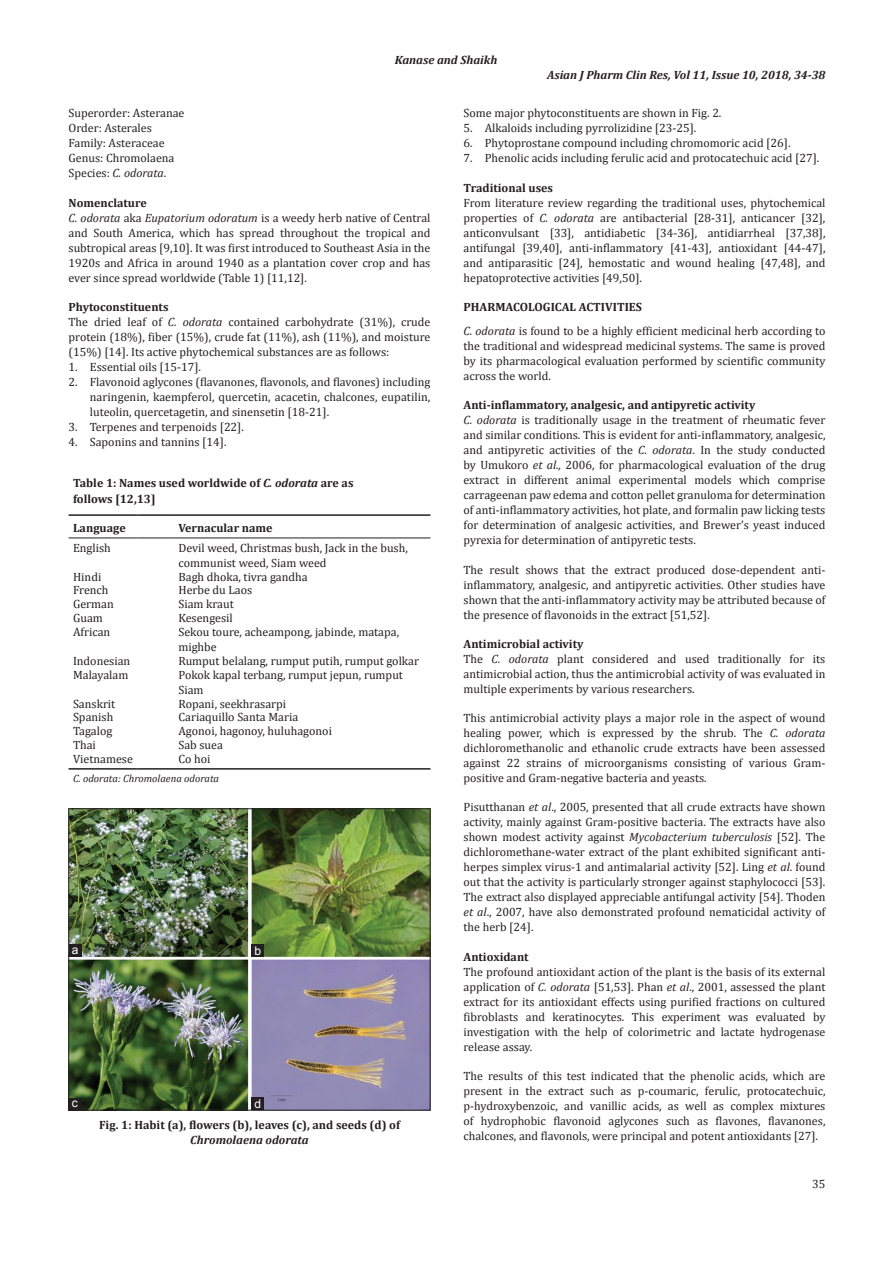
<style>
.page{position:relative;width:894px;height:1263px;background:#fff}
.page>*{position:absolute;margin:0;border:0;box-sizing:border-box;transform-origin:0 0}
.TX{font:12px/15px "Cambria";color:#231f20;text-align:justify}
.L{font:12px/15px "Cambria";color:#231f20;text-align:justify}
.TB{font:12px/15px "Cambria";color:#231f20}
.FGC{font:700 12px/15px "Cambria";color:#231f20;text-align:center}
.TX_No_After_Space{font:12px/15px "Cambria";color:#231f20;text-align:justify}
.LL{font:12px "Cambria";color:#231f20}
.RH{font:italic 700 12px "Cambria";color:#231f20}
.TT{font:700 12px/16.5px "Cambria";color:#231f20}
.TCH{font:700 12px "Cambria";color:#231f20}
.TBL{font:12px "Cambria";color:#231f20}
.LABEL{font:12px "Arial";color:#fff}
.F_No{font:12px "Cambria";color:#231f20}
.TFN{font:italic 10.5px "Cambria";color:#231f20}
.s1{font-style:italic}
</style>
<div class="page">
<hr style="left:68px;top:768px;width:69px;height:1px;background:#231f20">
<hr style="left:137px;top:768px;width:37px;height:1px;background:#231f20">
<hr style="left:174px;top:768px;width:256px;height:1px;background:#231f20">
<hr style="left:68px;top:514px;width:69px;height:2px;background:#231f20">
<hr style="left:137px;top:514px;width:37px;height:2px;background:#231f20">
<hr style="left:174px;top:514px;width:256px;height:2px;background:#231f20">
<hr style="left:68px;top:537px;width:69px;height:1px;background:#231f20">
<hr style="left:137px;top:537px;width:37px;height:1px;background:#231f20">
<hr style="left:174px;top:537px;width:256px;height:1px;background:#231f20">
<img style="left:70px;top:810px;width:358px;height:298px">
<div style="left:68px;top:808px;width:362px;height:302px;border:1px solid #231f20"></div>
<div style="left:251px;top:1097px;width:13px;height:12px;background:#231f20"></div>
<div style="left:68px;top:1097px;width:13px;height:13px;background:#231f20"></div>
<div style="left:251px;top:944px;width:13px;height:12px;background:#231f20"></div>
<div style="left:69px;top:944px;width:13px;height:13px;background:#231f20"></div>
<p class="RH" style="left:394px;top:51px;width:104px">Kanase and Shaikh</p>
<p class="RH" style="left:546px;top:66px;width:280px">Asian J Pharm Clin Res, Vol 11, Issue 10, 2018, 34-38</p>
<p class="L" style="left:68px;top:106px;width:117px">Superorder: Asteranae</p>
<p class="L" style="left:68px;top:121px;width:85px">Order: Asterales</p>
<p class="L" style="left:68px;top:136px;width:97px">Family: Asteraceae</p>
<p class="L" style="left:68px;top:151px;width:107px">Genus: Chromolaena</p>
<p class="TX" style="left:68px;top:166px;width:99px">Species: <span class="s1">C. odorata</span>.</p>
<h2 class="FGC" style="left:68px;top:195px;width:80px">Nomenclature</h2>
<p class="TX" style="left:68px;top:210px;width:363px"><span class="s1">C. odorata</span> aka <span class="s1">Eupatorium odoratum</span> is a weedy herb native of Central and South America, which has spread throughout the tropical and subtropical areas [9,10]. It was first introduced to Southeast Asia in the 1920s and Africa in around 1940 as a plantation cover crop and has ever since spread worldwide (Table 1) [11,12].</p>
<h2 class="FGC" style="left:68px;top:299px;width:101px">Phytoconstituents</h2>
<p class="TX_No_After_Space" style="left:68px;top:314px;width:363px">The dried leaf of <span class="s1">C. odorata</span> contained carbohydrate (31%), crude protein (18%), fiber (15%), crude fat (11%), ash (11%), and moisture (15%) [14]. Its active phytochemical substances are as follows:</p>
<p class="L" style="left:68px;top:359px;width:134px">1. Essential oils [15-17].</p>
<p class="L" style="left:90px;top:374px;width:342px;text-indent:-21px">2. Flavonoid aglycones (flavanones, flavonols, and flavones) including naringenin, kaempferol, quercetin, acacetin, chalcones, eupatilin, luteolin, quercetagetin, and sinensetin [18-21].</p>
<p class="L" style="left:68px;top:419px;width:177px">3. Terpenes and terpenoids [22].</p>
<p class="L" style="left:68px;top:434px;width:159px">4. Saponins and tannins [14].</p>
<p class="TT" style="left:73px;top:474px;width:282px">Table 1: Names used worldwide of <span class="s1">C. odorata</span> are as follows [12,13]</p>
<p class="TCH" style="left:73px;top:519px;width:54px">Language</p>
<p class="TCH" style="left:178px;top:519px;width:96px">Vernacular name</p>
<p class="TB" style="left:73px;top:540px;width:39px">English</p>
<p class="TB" style="left:178px;top:540px;width:231px">Devil weed, Christmas bush, Jack in the bush, communist weed, Siam weed</p>
<p class="TB" style="left:73px;top:569px;width:30px">Hindi</p>
<p class="TB" style="left:178px;top:569px;width:131px">Bagh dhoka, tivra gandha</p>
<p class="TB" style="left:73px;top:583px;width:37px">French</p>
<p class="TB" style="left:178px;top:583px;width:75px">Herbe du Laos</p>
<p class="TB" style="left:73px;top:596px;width:42px">German</p>
<p class="TB" style="left:178px;top:596px;width:57px">Siam kraut</p>
<p class="TB" style="left:73px;top:610px;width:31px">Guam</p>
<p class="TB" style="left:178px;top:610px;width:56px">Kesengesil</p>
<p class="TB" style="left:73px;top:624px;width:39px">African</p>
<p class="TB" style="left:178px;top:624px;width:222px">Sekou toure, acheampong, jabinde, matapa, mighbe</p>
<p class="TB" style="left:73px;top:653px;width:59px">Indonesian</p>
<p class="TB" style="left:178px;top:653px;width:242px">Rumput belalang, rumput putih, rumput golkar</p>
<p class="TB" style="left:73px;top:667px;width:57px">Malayalam</p>
<p class="TB" style="left:178px;top:667px;width:226px">Pokok kapal terbang, rumput jepun, rumput<br>Siam</p>
<p class="TB" style="left:73px;top:696px;width:44px">Sanskrit</p>
<p class="TB" style="left:178px;top:696px;width:109px">Ropani, seekhrasarpi</p>
<p class="TB" style="left:73px;top:709px;width:42px">Spanish</p>
<p class="TB" style="left:178px;top:709px;width:121px">Cariaquillo Santa Maria</p>
<p class="TB" style="left:73px;top:723px;width:41px">Tagalog</p>
<p class="TB" style="left:178px;top:723px;width:155px">Agonoi, hagonoy, huluhagonoi</p>
<p class="TB" style="left:73px;top:737px;width:24px">Thai</p>
<p class="TB" style="left:178px;top:737px;width:46px">Sab suea</p>
<p class="TBL" style="left:73px;top:751px;width:61px">Vietnamese</p>
<p class="TBL" style="left:178px;top:751px;width:34px">Co hoi</p>
<p class="TFN" style="left:73px;top:770px;width:147px">C. odorata: Chromolaena odorata</p>
<p class="LABEL" style="left:72px;top:941px;width:8px">a</p>
<p class="LABEL" style="left:254px;top:942px;width:8px">b</p>
<p class="LABEL" style="left:72px;top:1094px;width:7px">c</p>
<p class="LABEL" style="left:254px;top:1095px;width:8px">d</p>
<p class="FGC" style="left:99px;top:1116px;width:302px">Fig. 1: Habit (a), flowers (b), leaves (c), and seeds (d) of<br><span class="s1">Chromolaena odorata</span></p>
<p class="L" style="left:463px;top:106px;width:259px">Some major phytoconstituents are shown in Fig. 2.</p>
<p class="L" style="left:463px;top:121px;width:234px">5. Alkaloids including pyrrolizidine [23-25].</p>
<p class="L" style="left:463px;top:136px;width:328px">6. Phytoprostane compound including chromomoric acid [26].</p>
<p class="LL" style="left:463px;top:151px;width:357px">7. Phenolic acids including ferulic acid and protocatechuic acid [27].</p>
<h2 class="FGC" style="left:463px;top:180px;width:91px">Traditional uses</h2>
<p class="TX" style="left:463px;top:195px;width:363px">From literature review regarding the traditional uses, phytochemical properties of <span class="s1">C. odorata</span> are antibacterial [28-31], anticancer [32], anticonvulsant [33], antidiabetic [34-36], antidiarrheal [37,38], antifungal [39,40], anti-inflammatory [41-43], antioxidant [44-47], and antiparasitic [24], hemostatic and wound healing [47,48], and hepatoprotective activities [49,50].</p>
<h1 class="FGC" style="left:463px;top:299px;width:180px">PHARMACOLOGICAL ACTIVITIES</h1>
<p class="TX" style="left:463px;top:323px;width:363px"><span class="s1">C. odorata</span> is found to be a highly efficient medicinal herb according to the traditional and widespread medicinal systems. The same is proved by its pharmacological evaluation performed by scientific community across the world.</p>
<h2 class="FGC" style="left:463px;top:397px;width:293px">Anti-inflammatory, analgesic, and antipyretic activity</h2>
<p class="TX" style="left:463px;top:412px;width:363px"><span class="s1">C. odorata</span> is traditionally usage in the treatment of rheumatic fever and similar conditions. This is evident for anti-inflammatory, analgesic, and antipyretic activities of the <span class="s1">C. odorata</span>. In the study conducted by Umukoro <span class="s1">et al.,</span> 2006, for pharmacological evaluation of the drug extract in different animal experimental models which comprise carrageenan paw edema and cotton pellet granuloma for determination of anti-inflammatory activities, hot plate, and formalin paw licking tests for determination of analgesic activities, and Brewer’s yeast induced pyrexia for determination of antipyretic tests.</p>
<p class="TX" style="left:463px;top:562px;width:363px">The result shows that the extract produced dose-dependent anti&shy;inflammatory, analgesic, and antipyretic activities. Other studies have shown that the anti-inflammatory activity may be attributed because of the presence of flavonoids in the extract [51,52].</p>
<h2 class="FGC" style="left:463px;top:636px;width:121px">Antimicrobial activity</h2>
<p class="TX" style="left:463px;top:651px;width:363px">The <span class="s1">C. odorata</span> plant considered and used traditionally for its antimicrobial action, thus the antimicrobial activity of was evaluated in multiple experiments by various researchers.</p>
<p class="TX" style="left:463px;top:710px;width:363px">This antimicrobial activity plays a major role in the aspect of wound healing power, which is expressed by the shrub. The <span class="s1">C. odorata </span>dichloromethanolic and ethanolic crude extracts have been assessed against 22 strains of microorganisms consisting of various Gram&shy;positive and Gram-negative bacteria and yeasts.</p>
<p class="TX" style="left:463px;top:799px;width:363px">Pisutthanan <span class="s1">et al</span>., 2005, presented that all crude extracts have shown activity, mainly against Gram-positive bacteria. The extracts have also shown modest activity against <span class="s1">Mycobacterium tuberculosis</span> [52]. The dichloromethane-water extract of the plant exhibited significant anti&shy;herpes simplex virus-1 and antimalarial activity [52]. Ling <span class="s1">et al</span>. found out that the activity is particularly stronger against staphylococci [53].<br>The extract also displayed appreciable antifungal activity [54]. Thoden <span class="s1">et al</span>., 2007, have also demonstrated profound nematicidal activity of the herb [24].</p>
<h2 class="FGC" style="left:463px;top:948px;width:67px">Antioxidant</h2>
<p class="TX" style="left:463px;top:964px;width:363px">The profound antioxidant action of the plant is the basis of its external application of <span class="s1">C. odorata</span> [51,53]. Phan <span class="s1">et al</span>., 2001, assessed the plant extract for its antioxidant effects using purified fractions on cultured fibroblasts and keratinocytes. This experiment was evaluated by investigation with the help of colorimetric and lactate hydrogenase release assay.</p>
<p class="TX" style="left:463px;top:1068px;width:363px">The results of this test indicated that the phenolic acids, which are present in the extract such as p-coumaric, ferulic, protocatechuic, p-hydroxybenzoic, and vanillic acids, as well as complex mixtures of hydrophobic flavonoid aglycones such as flavones, flavanones, chalcones, and flavonols, were principal and potent antioxidants [27].</p>
<p class="F_No" style="left:811px;top:1176px;width:15px">35</p>
</div>
